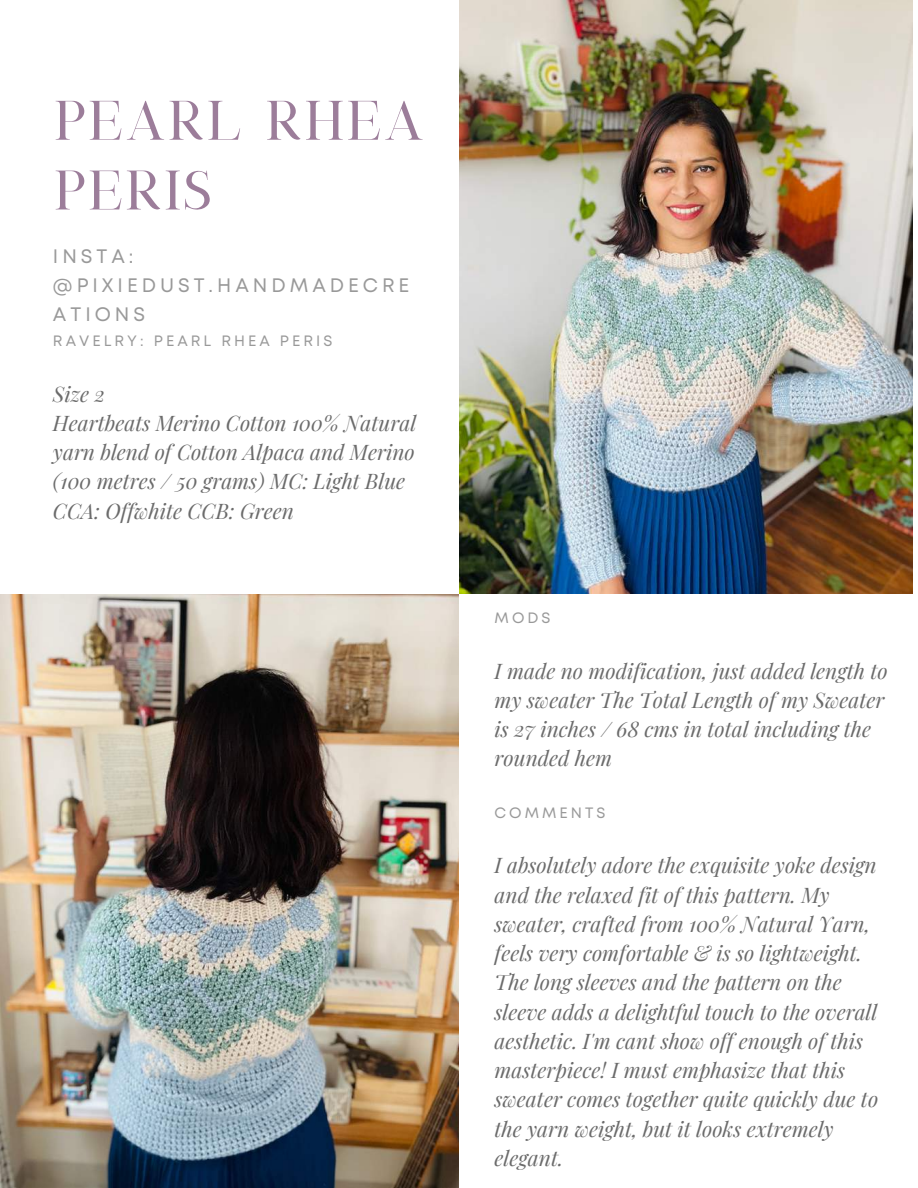
<style>
.page{position:relative;width:918px;height:1188px;background:#fff}
.page>*{position:absolute;margin:0;border:0;box-sizing:border-box;transform-origin:0 0}
.t1{font:54px/69.8px "South Korea";color:#9c7d9a}
.t2{font:italic 21px/29.2px "Playfair Display";color:#6b6b6b}
.t3{font:19.5px/29.2px "Mont";letter-spacing:.205em;color:#999}
.t4{font:15px "Mont";letter-spacing:.205em;color:#999}
</style>
<div class="page">
<img style="left:459px;top:0;width:453px;height:594px">
<img style="left:0;top:594px;width:459px;height:594px">
<h1 class="t1" style="left:53px;top:89px;width:374px">PEARL RHEA<br>PERIS</h1>
<p class="t3" style="left:53px;top:243px;width:358px">INSTA: @PIXIEDUST.HANDMADECRE<br>ATIONS</p>
<p class="t4" style="left:53px;top:335px;width:281px">RAVELRY: PEARL RHEA PERIS</p>
<p class="t2" style="left:53px;top:378px;width:365px">Size 2<br>Heartbeats Merino Cotton 100% Natural yarn blend of Cotton Alpaca and Merino (100 metres / 50 grams) MC: Light Blue<br>CCA: Offwhite CCB: Green</p>
<p class="t4" style="left:495px;top:612px;width:57px">MODS</p>
<p class="t2" style="left:495px;top:655px;width:395px">I made no modification, just added length to my sweater The Total Length of my Sweater is 27 inches / 68 cms in total including the rounded hem</p>
<p class="t4" style="left:495px;top:807px;width:112px">COMMENTS</p>
<p class="t2" style="left:495px;top:850px;width:385px">I absolutely adore the exquisite yoke design and the relaxed fit of this pattern. My sweater, crafted from 100% Natural Yarn, feels very comfortable &amp; is so lightweight.<br>The long sleeves and the pattern on the sleeve adds a delightful touch to the overall aesthetic. I'm cant show off enough of this masterpiece! I must emphasize that this sweater comes together quite quickly due to the yarn weight, but it looks extremely elegant.</p>
</div>
